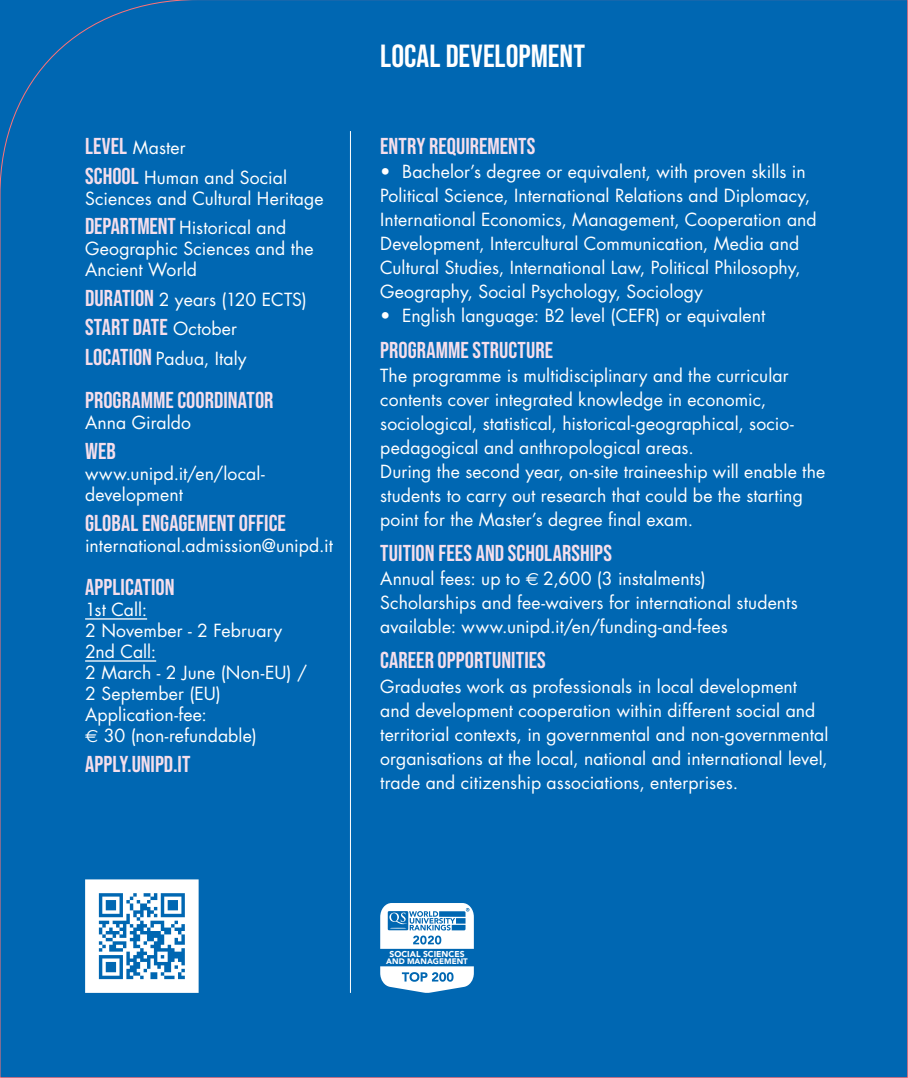
<style>
.page{position:relative;width:908px;height:1078px;background:#fff}
.page>*{position:absolute;margin:0;border:0;box-sizing:border-box;transform-origin:0 0}
.t1{font:700 32px "Bebas Neue Pro";letter-spacing:.005em;color:#fff}
.t2{font:700 23px "Bebas Neue Pro";letter-spacing:.005em;color:#f5deec}
.t3{font:17.6px/24px "Futura";letter-spacing:.005em;color:#fff}
.t4{font:900 8.4px "Avenir";color:#fff}
.t5{font:900 8px "Avenir";color:#fff}
.s1{font-family:"Bebas Neue Pro";font-weight:700;font-size:23px;color:#f5deec}
.s2{font-family:"Futura";font-weight:400;font-size:17.6px;color:#fff}
.s3{font-family:"Euro Sans"}
</style>
<div class="page">
<div style="left:0;top:0;width:907px;height:1077px;background:#0067b2"></div>
<hr style="left:85px;top:618px;width:62px;height:1px;background:#fff">
<hr style="left:85px;top:660px;width:71px;height:1px;background:#fff">
<svg style="left:380px;top:902px;width:93px;height:46px"></svg>
<svg style="left:380px;top:966px;width:93px;height:26px"></svg>
<p class="t3" style="left:85px;top:132px;width:203px;line-height:29.6px"><span class="s1">LEVEL</span> Master<br><span class="s1">SCHOOL</span> Human and Social</p>
<p class="t3" style="left:85px;top:183px;width:240px;line-height:29.6px">Sciences and Cultural Heritage<br><span class="s1">DEPARTMENT</span> Historical and</p>
<p class="t3" style="left:85px;top:238px;width:230px;line-height:21px">Geographic Sciences and the<br>Ancient World</p>
<p class="t3" style="left:85px;top:287px;width:223px"><span class="s1">DURATION</span> 2 years (120 ECTS)</p>
<h2 class="t2" style="left:85px;top:314px;width:153px">START DATE <span class="s2">October</span></h2>
<p class="t3" style="left:85px;top:346px;width:163px"><span class="s1">LOCATION</span> Padua, Italy</p>
<h2 class="t2" style="left:85px;top:387px;width:190px">PROGRAMME COORDINATOR</h2>
<p class="t3" style="left:85px;top:410px;width:107px">Anna Giraldo</p>
<h2 class="t2" style="left:85px;top:438px;width:32px">WEB</h2>
<p class="t3" style="left:85px;top:462px;width:181px;line-height:21px">www.unipd.it/en/local&shy;development</p>
<h2 class="t2" style="left:85px;top:509px;width:202px">GLOBAL ENGAGEMENT OFFICE</h2>
<p class="t3" style="left:85px;top:532px;width:249px">international.admission@unipd.it</p>
<h2 class="t2" style="left:85px;top:574px;width:91px">APPLICATION</h2>
<p class="t3" style="left:85px;top:599px;width:223px;line-height:21px">1st Call:<br>2 November - 2 February<br>2nd Call:<br>2 March - 2 June (Non-EU) /<br>2 September (EU)<br>Application-fee:<br><span class="s3">€</span> 30 (non-refundable)</p>
<h2 class="t2" style="left:85px;top:750px;width:107px">APPLY.UNIPD.IT</h2>
<h1 class="t1" style="left:380px;top:37px;width:206px">LOCAL DEVELOPMENT</h1>
<h2 class="t2" style="left:380px;top:133px;width:157px">ENTRY REQUIREMENTS</h2>
<p class="t3" style="left:380px;top:159px;width:438px">• Bachelor’s degree or equivalent, with proven skills in Political Science, International Relations and Diplomacy, International Economics, Management, Cooperation and Development, Intercultural Communication, Media and Cultural Studies, International Law, Political Philosophy, Geography, Social Psychology, Sociology</p>
<p class="t3" style="left:380px;top:303px;width:386px">• English language: B2 level (CEFR) or equivalent</p>
<h2 class="t2" style="left:380px;top:336px;width:174px">PROGRAMME STRUCTURE</h2>
<p class="t3" style="left:380px;top:363px;width:446px">The programme is multidisciplinary and the curricular contents cover integrated knowledge in economic, sociological, statistical, historical-geographical, socio&shy;pedagogical and anthropological areas.<br>During the second year, on-site traineeship will enable the students to carry out research that could be the starting point for the Master’s degree final exam.</p>
<h2 class="t2" style="left:380px;top:540px;width:233px">TUITION FEES AND SCHOLARSHIPS</h2>
<p class="t3" style="left:380px;top:566px;width:419px">Annual fees: up to <span class="s3">€</span> 2,600 (3 instalments)<br>Scholarships and fee-waivers for international students available: www.unipd.it/en/funding-and-fees</p>
<h2 class="t2" style="left:380px;top:647px;width:167px">CAREER OPPORTUNITIES</h2>
<p class="t3" style="left:380px;top:673px;width:449px">Graduates work as professionals in local development and development cooperation within different social and territorial contexts, in governmental and non-governmental organisations at the local, national and international level, trade and citizenship associations, enterprises.</p>
<p class="t4" style="left:389px;top:948px;width:76px">SOCIAL SCIENCES</p>
<p class="t5" style="left:386px;top:956px;width:83px">AND MANAGEMENT</p>
</div>
